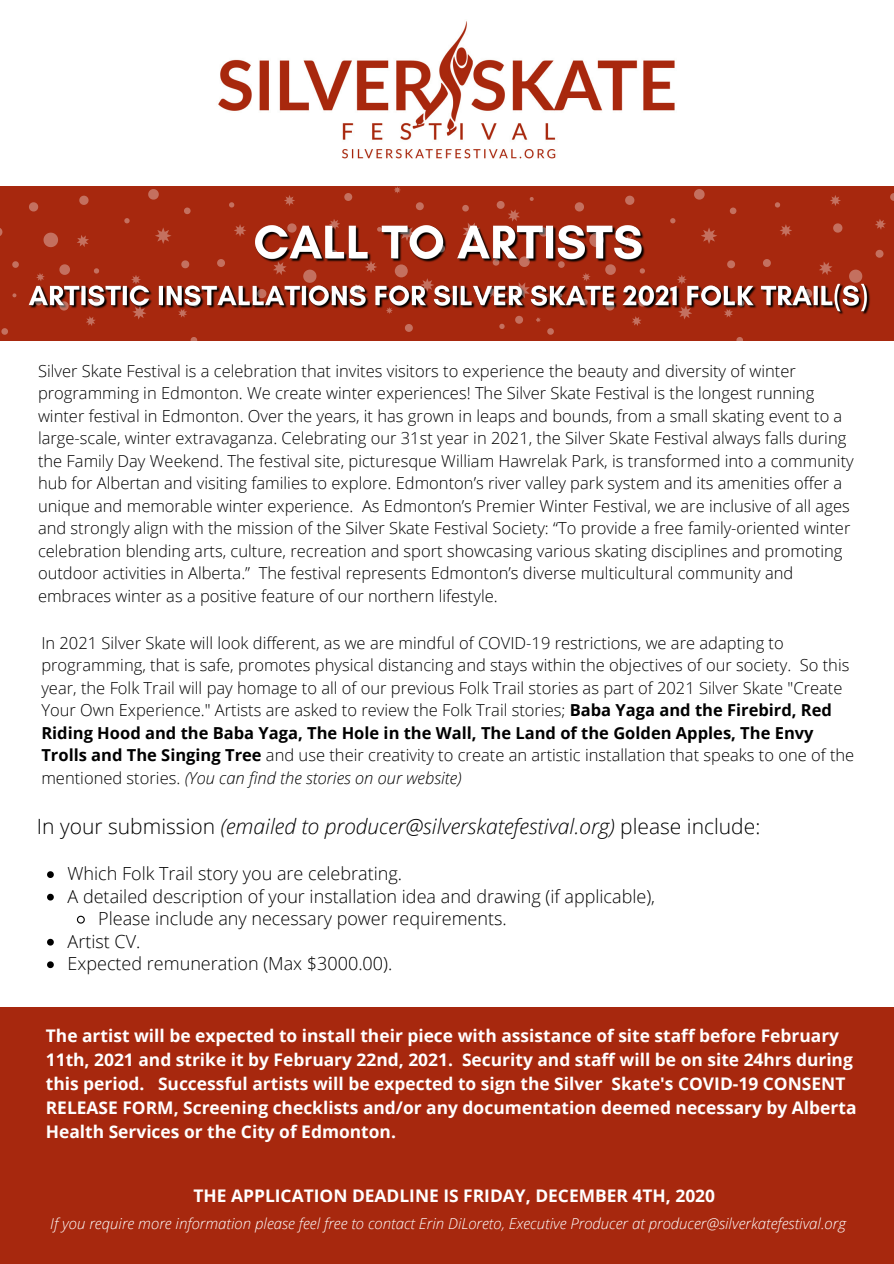
<style>
.page{position:relative;width:894px;height:1264px;background:#fff}
.page>*{position:absolute;margin:0;border:0;box-sizing:border-box;transform-origin:0 0}
.t1{font:italic 300 21px "Open Sans";color:#000}
.t2{font:300 18px "Open Sans";color:#000}
.t3{font:700 17.4px/24.2px "Open Sans";color:#fff}
.t4{font:300 16.5px/22.5px "Open Sans";color:#000}
.t5{font:italic 300 15px "Open Sans";color:#fff}
.s1{font-weight:700}
.s2{font-style:italic}
.s3{font-style:normal}
</style>
<div class="page">
<img style="left:218px;top:21px;width:457px;height:138px">
<div style="left:0;top:186px;width:893px;height:154px;background:#a7280e"></div>
<svg style="left:47px;top:871px;width:7px;height:7px"></svg>
<svg style="left:47px;top:893px;width:7px;height:7px"></svg>
<svg style="left:76px;top:915px;width:9px;height:9px"></svg>
<svg style="left:47px;top:938px;width:7px;height:7px"></svg>
<svg style="left:47px;top:961px;width:7px;height:7px"></svg>
<div style="left:0;top:1007px;width:893px;height:256px;background:#a7280e"></div>
<img style="left:29px;top:211px;width:841px;height:105px">
<svg style="left:184px;top:207px;width:6px;height:7px"></svg>
<svg style="left:181px;top:260px;width:8px;height:8px"></svg>
<svg style="left:217px;top:259px;width:8px;height:8px"></svg>
<svg style="left:59px;top:301px;width:10px;height:9px"></svg>
<svg style="left:92px;top:299px;width:8px;height:7px"></svg>
<svg style="left:35px;top:299px;width:7px;height:6px"></svg>
<svg style="left:59px;top:264px;width:11px;height:11px"></svg>
<svg style="left:94px;top:268px;width:5px;height:5px"></svg>
<svg style="left:124px;top:218px;width:6px;height:5px"></svg>
<svg style="left:287px;top:223px;width:9px;height:10px"></svg>
<svg style="left:303px;top:269px;width:13px;height:14px"></svg>
<svg style="left:329px;top:250px;width:8px;height:8px"></svg>
<svg style="left:190px;top:337px;width:7px;height:4px"></svg>
<svg style="left:257px;top:289px;width:9px;height:9px"></svg>
<svg style="left:1px;top:328px;width:7px;height:7px"></svg>
<svg style="left:12px;top:293px;width:4px;height:4px"></svg>
<svg style="left:394px;top:264px;width:13px;height:13px"></svg>
<svg style="left:377px;top:227px;width:4px;height:5px"></svg>
<svg style="left:462px;top:205px;width:6px;height:6px"></svg>
<svg style="left:492px;top:259px;width:7px;height:7px"></svg>
<svg style="left:437px;top:244px;width:8px;height:8px"></svg>
<svg style="left:405px;top:324px;width:8px;height:8px"></svg>
<svg style="left:499px;top:324px;width:5px;height:5px"></svg>
<svg style="left:416px;top:202px;width:7px;height:8px"></svg>
<svg style="left:344px;top:193px;width:8px;height:8px"></svg>
<svg style="left:229px;top:202px;width:5px;height:5px"></svg>
<svg style="left:79px;top:196px;width:9px;height:9px"></svg>
<svg style="left:0;top:228px;width:2px;height:8px"></svg>
<svg style="left:29px;top:202px;width:9px;height:9px"></svg>
<svg style="left:43px;top:233px;width:15px;height:14px"></svg>
<svg style="left:148px;top:189px;width:11px;height:11px"></svg>
<svg style="left:399px;top:225px;width:16px;height:16px"></svg>
<svg style="left:420px;top:278px;width:14px;height:14px"></svg>
<svg style="left:234px;top:224px;width:12px;height:13px"></svg>
<svg style="left:284px;top:195px;width:11px;height:11px"></svg>
<svg style="left:155px;top:227px;width:16px;height:17px"></svg>
<svg style="left:77px;top:235px;width:12px;height:12px"></svg>
<svg style="left:273px;top:261px;width:13px;height:14px"></svg>
<svg style="left:178px;top:300px;width:20px;height:17px"></svg>
<svg style="left:86px;top:316px;width:9px;height:10px"></svg>
<svg style="left:132px;top:305px;width:14px;height:14px"></svg>
<svg style="left:386px;top:307px;width:7px;height:7px"></svg>
<svg style="left:487px;top:286px;width:11px;height:12px"></svg>
<svg style="left:352px;top:284px;width:11px;height:11px"></svg>
<svg style="left:131px;top:275px;width:10px;height:9px"></svg>
<svg style="left:364px;top:261px;width:13px;height:12px"></svg>
<svg style="left:36px;top:273px;width:9px;height:8px"></svg>
<svg style="left:462px;top:222px;width:18px;height:18px"></svg>
<svg style="left:329px;top:219px;width:11px;height:11px"></svg>
<svg style="left:394px;top:186px;width:7px;height:8px"></svg>
<svg style="left:12px;top:261px;width:7px;height:7px"></svg>
<svg style="left:729px;top:207px;width:7px;height:7px"></svg>
<svg style="left:727px;top:260px;width:7px;height:8px"></svg>
<svg style="left:762px;top:259px;width:8px;height:8px"></svg>
<svg style="left:605px;top:301px;width:9px;height:9px"></svg>
<svg style="left:638px;top:299px;width:8px;height:7px"></svg>
<svg style="left:581px;top:299px;width:6px;height:6px"></svg>
<svg style="left:605px;top:264px;width:10px;height:11px"></svg>
<svg style="left:639px;top:268px;width:5px;height:5px"></svg>
<svg style="left:670px;top:218px;width:5px;height:5px"></svg>
<svg style="left:519px;top:256px;width:10px;height:11px"></svg>
<svg style="left:515px;top:316px;width:8px;height:8px"></svg>
<svg style="left:832px;top:223px;width:10px;height:10px"></svg>
<svg style="left:848px;top:269px;width:14px;height:14px"></svg>
<svg style="left:875px;top:250px;width:8px;height:8px"></svg>
<svg style="left:736px;top:337px;width:6px;height:4px"></svg>
<svg style="left:802px;top:289px;width:10px;height:9px"></svg>
<svg style="left:547px;top:328px;width:6px;height:7px"></svg>
<svg style="left:558px;top:293px;width:4px;height:4px"></svg>
<svg style="left:890px;top:193px;width:3px;height:8px"></svg>
<svg style="left:775px;top:202px;width:5px;height:5px"></svg>
<svg style="left:625px;top:196px;width:9px;height:9px"></svg>
<svg style="left:529px;top:197px;width:4px;height:4px"></svg>
<svg style="left:539px;top:227px;width:9px;height:9px"></svg>
<svg style="left:574px;top:202px;width:10px;height:9px"></svg>
<svg style="left:589px;top:233px;width:14px;height:14px"></svg>
<svg style="left:694px;top:189px;width:10px;height:11px"></svg>
<svg style="left:779px;top:224px;width:13px;height:13px"></svg>
<svg style="left:830px;top:195px;width:10px;height:11px"></svg>
<svg style="left:700px;top:227px;width:17px;height:17px"></svg>
<svg style="left:622px;top:235px;width:12px;height:12px"></svg>
<svg style="left:496px;top:201px;width:24px;height:21px"></svg>
<svg style="left:818px;top:261px;width:14px;height:14px"></svg>
<svg style="left:723px;top:300px;width:21px;height:17px"></svg>
<svg style="left:632px;top:316px;width:9px;height:10px"></svg>
<svg style="left:536px;top:317px;width:4px;height:5px"></svg>
<svg style="left:678px;top:305px;width:14px;height:14px"></svg>
<svg style="left:676px;top:275px;width:10px;height:9px"></svg>
<svg style="left:513px;top:282px;width:16px;height:16px"></svg>
<svg style="left:581px;top:273px;width:9px;height:8px"></svg>
<svg style="left:875px;top:219px;width:10px;height:11px"></svg>
<svg style="left:558px;top:261px;width:6px;height:7px"></svg>
<p class="t4" style="left:38px;top:359px;width:817px">Silver Skate Festival is a celebration that invites visitors to experience the beauty and diversity of winter programming in Edmonton. We create winter experiences! The Silver Skate Festival is the longest running winter festival in Edmonton. Over the years, it has grown in leaps and bounds, from a small skating event to a large-scale, winter extravaganza. Celebrating our 31st year in 2021, the Silver Skate Festival always falls during the Family Day Weekend. The festival site, picturesque William Hawrelak Park, is transformed into a community hub for Albertan and visiting families to explore. Edmonton’s river valley park system and its amenities offer a unique and memorable winter experience. As Edmonton’s Premier Winter Festival, we are inclusive of all ages and strongly align with the mission of the Silver Skate Festival Society: “To provide a free family-oriented winter celebration blending arts, culture, recreation and sport showcasing various skating disciplines and promoting outdoor activities in Alberta.” The festival represents Edmonton’s diverse multicultural community and embraces winter as a positive feature of our northern lifestyle.</p>
<p class="t4" style="left:41px;top:631px;width:814px">In 2021 Silver Skate will look different, as we are mindful of COVID-19 restrictions, we are adapting to programming, that is safe, promotes physical distancing and stays within the objectives of our society. So this year, the Folk Trail will pay homage to all of our previous Folk Trail stories as part of 2021 Silver Skate "Create Your Own Experience." Artists are asked to review the Folk Trail stories; <span class="s1">Baba Yaga and the Firebird, Red Riding Hood and the Baba Yaga, The Hole in the Wall, The Land of the Golden Apples, The Envy Trolls and The Singing Tree</span> and use their creativity to create an artistic installation that speaks to one of the mentioned stories. <span class="s2">(You can find the stories on our website)</span></p>
<p class="t1" style="left:37px;top:811px;width:724px"><span class="s3">In your submission</span> (emailed to producer@silverskatefestival.org) <span class="s3">please include:</span></p>
<p class="t2" style="left:67px;top:861px;width:336px">Which Folk Trail story you are celebrating.</p>
<p class="t2" style="left:67px;top:883px;width:589px">A detailed description of your installation idea and drawing (if applicable),</p>
<p class="t2" style="left:98px;top:906px;width:410px">Please include any necessary power requirements.</p>
<p class="t2" style="left:67px;top:928px;width:74px">Artist CV.</p>
<p class="t2" style="left:67px;top:951px;width:326px">Expected remuneration (Max $3000.00).</p>
<p class="t3" style="left:46px;top:1022px;width:811px">The artist will be expected to install their piece with assistance of site staff before February 11th, 2021 and strike it by February 22nd, 2021. Security and staff will be on site 24hrs during this period. Successful artists will be expected to sign the Silver Skate's COVID-19 CONSENT RELEASE FORM, Screening checklists and/or any documentation deemed necessary by Alberta Health Services or the City of Edmonton.</p>
<p class="t3" style="left:193px;top:1183px;width:523px">THE APPLICATION DEADLINE IS FRIDAY, DECEMBER 4TH, 2020</p>
<p class="t5" style="left:50px;top:1212px;width:796px">If you require more information please feel free to contact Erin DiLoreto, Executive Producer at producer@silverkatefestival.org</p>
</div>
